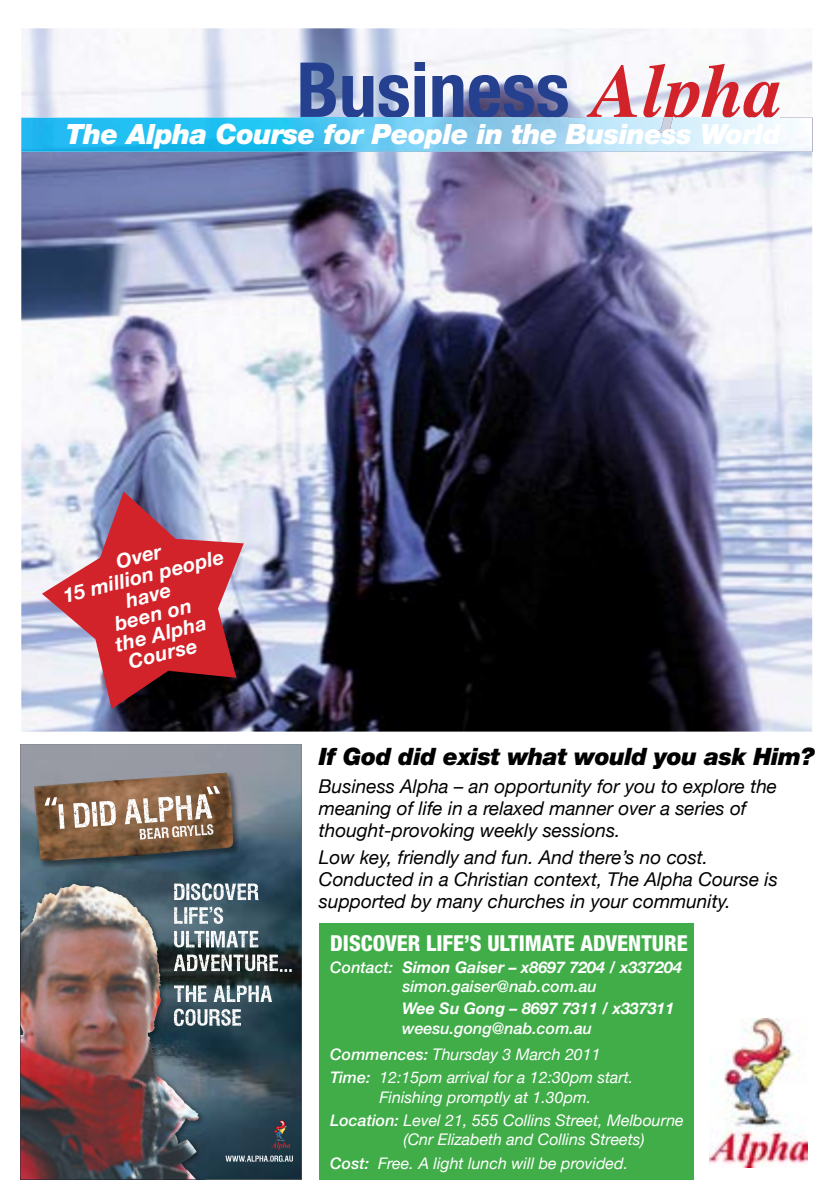
<style>
.page{position:relative;width:832px;height:1191px;background:#fff}
.page>*{position:absolute;margin:0;border:0;box-sizing:border-box;transform-origin:0 0}
.t1{font:700 condensed 76px "Helvetica Neue";color:#25408f}
.t2{font:italic 900 28px "Helvetica Neue";letter-spacing:-.02em;color:#fff}
.t3{font:italic 900 24px "Helvetica Neue";letter-spacing:-.02em;color:#000}
.t4{font:800 condensed 22px "Helvetica Neue";color:#fff}
.t5{font:italic 700 20px/20px "Helvetica Neue";color:#fff;text-align:center}
.t6{font:italic 19px/22px "Helvetica Neue";color:#000}
.t7{font:italic 16px/19.2px "Helvetica Neue";color:#fff;text-align:center}
.t8{font:italic 500 16px/19.2px "Helvetica Neue";color:#fff}
.t9{font:italic 700 16px "Helvetica Neue";color:#fff}
.s1{font-family:"Times";font-style:italic;font-stretch:normal;color:#d2232a}
.s2{font-weight:700}
.s3{font-weight:400}
.s4{font-weight:500}
</style>
<div class="page">
<img style="left:21px;top:28px;width:791px;height:703px">
<div style="left:319px;top:923px;width:374px;height:256px;background:#41ad49"></div>
<img style="left:20px;top:744px;width:282px;height:435px">
<img style="left:20px;top:879px;width:185px;height:300px">
<img style="left:20px;top:884px;width:179px;height:295px">
<img style="left:32px;top:771px;width:209px;height:97px">
<img style="left:34px;top:772px;width:201px;height:88px">
<svg style="left:73px;top:801px;width:43px;height:26px"></svg>
<svg style="left:44px;top:797px;width:21px;height:32px"></svg>
<svg style="left:125px;top:785px;width:95px;height:54px"></svg>
<svg style="left:174px;top:1008px;width:67px;height:18px"></svg>
<svg style="left:174px;top:985px;width:98px;height:17px"></svg>
<svg style="left:174px;top:954px;width:118px;height:17px"></svg>
<svg style="left:174px;top:931px;width:84px;height:16px"></svg>
<svg style="left:174px;top:906px;width:49px;height:17px"></svg>
<svg style="left:174px;top:883px;width:85px;height:17px"></svg>
<svg style="left:271px;top:1120px;width:19px;height:29px"></svg>
<svg style="left:225px;top:1155px;width:68px;height:6px"></svg>
<svg style="left:42px;top:491px;width:202px;height:218px;background:#b9626f"></svg>
<img style="left:21px;top:118px;width:791px;height:34px">
<img style="left:300px;top:118px;width:268px;height:1px">
<img style="left:587px;top:118px;width:193px;height:15px">
<img style="left:710px;top:1018px;width:97px;height:149px">
<h1 class="t1" style="left:297px;top:44px;width:486px">Business <span class="s1">Alpha</span></h1>
<h2 class="t2" style="left:66px;top:116px;width:717px">The Alpha Course for People in the Business World</h2>
<p class="t5" style="left:56px;top:566px;width:167px;rotate:-14deg">Over<br>15 million people have<br>been on<br>the Alpha<br>Course</p>
<p class="t3" style="left:319px;top:742px;width:497px">If God did exist what would you ask Him?</p>
<p class="t6" style="left:319px;top:774px;width:460px">Business Alpha – an opportunity for you to explore the meaning of life in a relaxed manner over a series of thought-provoking weekly sessions.</p>
<p class="t6" style="left:319px;top:846px;width:460px">Low key, friendly and fun. And there’s no cost.<br>Conducted in a Christian context, The Alpha Course is supported by many churches in your community.</p>
<p class="t4" style="left:330px;top:929px;width:359px">DISCOVER LIFE’S ULTIMATE ADVENTURE</p>
<p class="t8" style="left:402px;top:957px;width:281px;text-indent:-72px">Contact: <span class="s2">Simon Gaiser – x8697 7204 / x337204 </span>simon.gaiser@nab.com.au</p>
<p class="t9" style="left:402px;top:998px;width:274px">Wee Su Gong – 8697 7311 / x337311</p>
<p class="t8" style="left:330px;top:1014px;width:272px;line-height:26px;text-indent:72px">weesu.gong@nab.com.au<br>Commences: <span class="s3">Thursday 3 March 2011</span></p>
<p class="t7" style="left:330px;top:1067px;width:305px"><span class="s4">Time:</span> 12:15pm arrival for a 12:30pm start.<br>Finishing promptly at 1.30pm.</p>
<p class="t7" style="left:403px;top:1110px;width:282px;text-align:left;text-indent:-73px"><span class="s4">Location:</span> Level 21, 555 Collins Street, Melbourne (Cnr Elizabeth and Collins Streets)</p>
<p class="t7" style="left:330px;top:1153px;width:299px"><span class="s4">Cost:</span> Free. A light lunch will be provided.</p>
</div>
